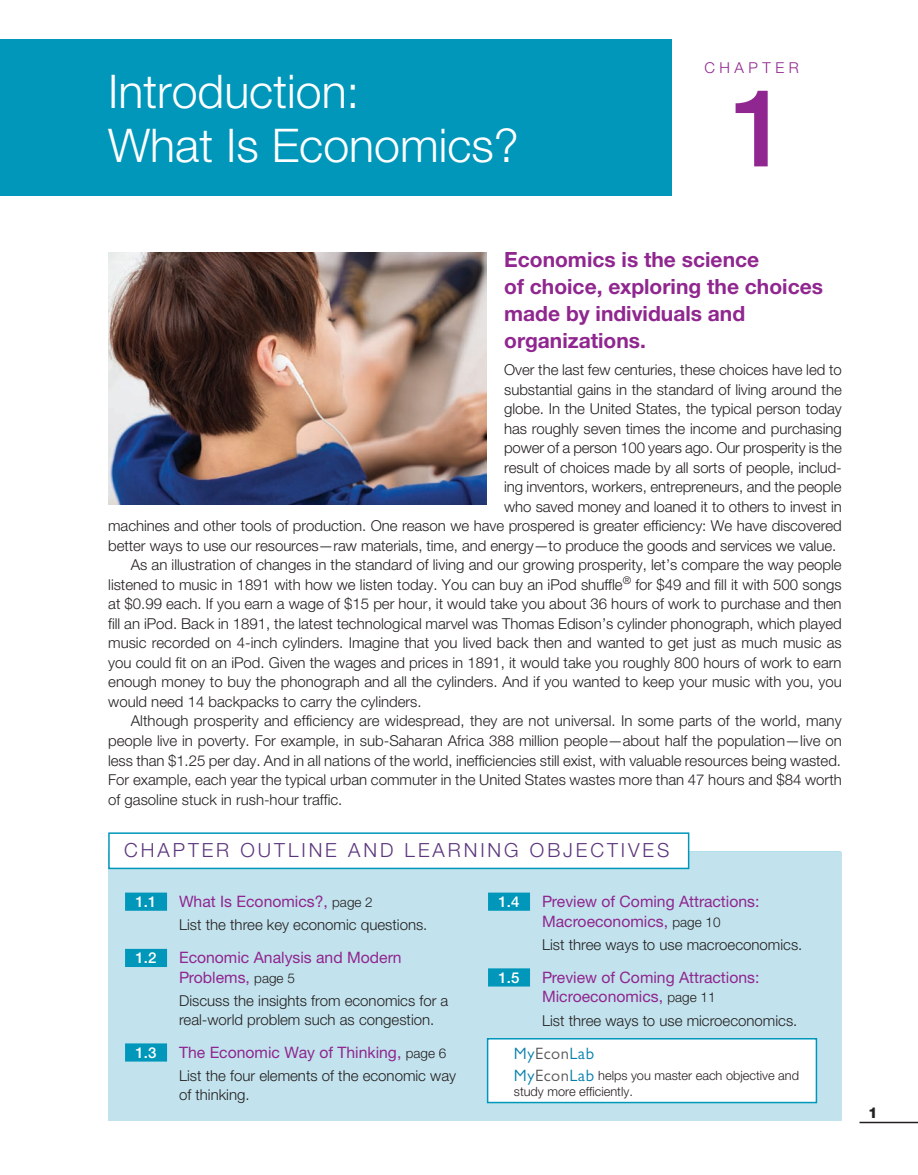
<style>
.page{position:relative;width:918px;height:1175px;background:#fff}
.page>*{position:absolute;margin:0;border:0;box-sizing:border-box;transform-origin:0 0}
.t1{font:500 108px "Helvetica Neue LTW1 G";color:#90268f}
.t2{font:300 46.5px/54px "Helvetica Neue LTW1 G";color:#fff}
.t3{font:700 21px/27px "Helvetica Neue LTW1 G";color:#90268f}
.t4{font:300 19.5px "Helvetica Neue LTW1 G";letter-spacing:.15em;color:#5c367d}
.t5{font:16.5px "Gill Sans MT Pro";letter-spacing:.03em;color:#057faa}
.t6{font:15.75px/19.5px "Helvetica Neue LTW1 G";color:#90268f}
.t7{font:300 15px/18.8px "Helvetica Neue LTW1 G";color:#231f20}
.t8{font:500 15px "Helvetica Neue LTW1 G";color:#fff}
.t9{font:300 15px "Helvetica Neue LTW1 G";color:#90268f}
.t10{font:800 15px "Helvetica Neue LTW1 G";color:#231f20}
.t11{font:300 12.75px/15.8px "Helvetica Neue LTW1 G";color:#231f20}
.s1{font-weight:300;font-size:13.5px;color:#231f20}
.s2{color:#57585a}
.s3{font-family:"Gill Sans MT Pro";font-weight:400;font-size:16.5px;color:#057faa}
.s4{font-family:"Gill Sans MT Pro";font-weight:400;font-size:16.5px;color:#57585a}
</style>
<div class="page">
<hr style="left:859px;top:1121px;width:59px;height:2px;background:#231f20">
<div style="left:0;top:39px;width:671px;height:156px;background:#0097ba"></div>
<hr style="left:108px;top:851px;width:733px;height:2px;background:#0097ba">
<div style="left:108px;top:852px;width:734px;height:268px;background:#c2e3ed"></div>
<div style="left:108px;top:832px;width:581px;height:37px;background:#fff;border:2px solid #0097ba"></div>
<div style="left:487px;top:1038px;width:330px;height:65px;background:#fff;border:2px solid #0097ba"></div>
<div style="left:125px;top:892px;width:42px;height:18px;background:#0097ba"></div>
<div style="left:125px;top:948px;width:42px;height:19px;background:#0097ba"></div>
<div style="left:125px;top:1043px;width:42px;height:18px;background:#0097ba"></div>
<div style="left:488px;top:892px;width:42px;height:18px;background:#0097ba"></div>
<div style="left:488px;top:968px;width:42px;height:18px;background:#0097ba"></div>
<img style="left:108px;top:252px;width:378px;height:253px">
<p class="t2" style="left:108px;top:64px;width:412px">Introduction:<br>What Is Economics?</p>
<p class="t9" style="left:704px;top:58px;width:44px">Chapte</p>
<p class="t9" style="left:789px;top:58px;width:12px">r</p>
<p class="t1" style="left:730px;top:63px;width:62px">1</p>
<p class="t3" style="left:504px;top:246px;width:320px">Economics is the science<br>of choice, exploring the choices made by individuals and organizations.</p>
<p class="t7" style="left:504px;top:360px;width:339px">Over the last few centuries, these choices have led to</p>
<p class="t7" style="left:504px;top:380px;width:339px">substantial gains in the standard of living around the</p>
<p class="t7" style="left:504px;top:399px;width:339px">globe. In the United States, the typical person today</p>
<p class="t7" style="left:504px;top:419px;width:339px">has roughly seven times the income and purchasing</p>
<p class="t7" style="left:504px;top:438px;width:339px">power of a person 100 years ago. Our prosperity is the</p>
<p class="t7" style="left:504px;top:458px;width:339px">result of choices made by all sorts of people, includ-</p>
<p class="t7" style="left:504px;top:477px;width:339px">ing inventors, workers, entrepreneurs, and the people</p>
<p class="t7" style="left:504px;top:497px;width:339px">who saved money and loaned it to others to invest in</p>
<p class="t7" style="left:108px;top:516px;width:735px">machines and other tools of production. One reason we have prospered is greater efficiency: We have discovered</p>
<p class="t7" style="left:108px;top:536px;width:729px">better ways to use our resources—raw materials, time, and energy—to produce the goods and services we value.</p>
<p class="t7" style="left:131px;top:555px;width:713px">As an illustration of changes in the standard of living and our growing prosperity, let’s compare the way people</p>
<p class="t7" style="left:108px;top:575px;width:735px">listened to music in 1891 with how we listen today. You can buy an iPod shuffle<sup>®</sup> for $49 and fill it with 500 songs</p>
<p class="t7" style="left:108px;top:594px;width:735px">at $0.99 each. If you earn a wage of $15 per hour, it would take you about 36 hours of work to purchase and then</p>
<p class="t7" style="left:108px;top:614px;width:735px">fill an iPod. Back in 1891, the latest technological marvel was Thomas Edison’s cylinder phonograph, which played</p>
<p class="t7" style="left:108px;top:633px;width:735px">music recorded on 4-inch cylinders. Imagine that you lived back then and wanted to get just as much music as</p>
<p class="t7" style="left:108px;top:653px;width:735px">you could fit on an iPod. Given the wages and prices in 1891, it would take you roughly 800 hours of work to earn</p>
<p class="t7" style="left:108px;top:672px;width:735px">enough money to buy the phonograph and all the cylinders. And if you wanted to keep your music with you, you</p>
<p class="t7" style="left:108px;top:692px;width:315px">would need 14 backpacks to carry the cylinders.</p>
<p class="t7" style="left:131px;top:711px;width:712px">Although prosperity and efficiency are widespread, they are not universal. In some parts of the world, many</p>
<p class="t7" style="left:108px;top:731px;width:735px">people live in poverty. For example, in sub-Saharan Africa 388 million people—about half the population—live on</p>
<p class="t7" style="left:108px;top:750px;width:734px">less than $1.25 per day. And in all nations of the world, inefficiencies still exist, with valuable resources being wasted.</p>
<p class="t7" style="left:108px;top:770px;width:735px">For example, each year the typical urban commuter in the United States wastes more than 47 hours and $84 worth</p>
<p class="t7" style="left:108px;top:789px;width:236px">of gasoline stuck in rush-hour traffic.</p>
<p class="t4" style="left:124px;top:838px;width:49px">Chapte</p>
<p class="t4" style="left:216px;top:838px;width:54px">r Outli</p>
<p class="t4" style="left:309px;top:838px;width:280px">ne And Learni ng Objecti</p>
<p class="t4" style="left:628px;top:838px;width:28px">ves</p>
<p class="t8" style="left:136px;top:892px;width:22px">1.1</p>
<p class="t6" style="left:179px;top:891px;width:195px">What Is Economics?, <span class="s1">page 2</span></p>
<p class="t7" style="left:179px;top:915px;width:250px">List the three key economic questions.</p>
<p class="t8" style="left:136px;top:948px;width:22px">1.2</p>
<p class="t6" style="left:179px;top:947px;width:224px">Economic Analysis and Modern<br>Problems, <span class="s1">page 5</span></p>
<p class="t7" style="left:179px;top:991px;width:271px">Discuss the insights from economics for a real-world problem such as congestion.</p>
<p class="t8" style="left:136px;top:1043px;width:22px">1.3</p>
<p class="t6" style="left:179px;top:1042px;width:269px">The Economic Way of Thinking, <span class="s1">page 6</span></p>
<p class="t7" style="left:179px;top:1066px;width:279px">List the four elements of the economic way of thinking.</p>
<p class="t8" style="left:499px;top:892px;width:22px">1.4</p>
<p class="t6" style="left:542px;top:891px;width:219px">Preview of Coming Attractions:<br>Macroeconomics, <span class="s1">page 10</span></p>
<p class="t7" style="left:542px;top:935px;width:262px">List three ways to use macroeconomics.</p>
<p class="t8" style="left:499px;top:968px;width:22px">1.5</p>
<p class="t6" style="left:542px;top:967px;width:219px">Preview of Coming Attractions:<br>Microeconomics, <span class="s1">page 11</span></p>
<p class="t7" style="left:542px;top:1010px;width:257px">List three ways to use microeconomics.</p>
<p class="t5" style="left:514px;top:1043px;width:82px">My<span class="s2">Econ</span>Lab</p>
<p class="t11" style="left:514px;top:1068px;width:287px"><span class="s3">My</span><span class="s4">Econ</span><span class="s3">Lab</span> helps you master each objective and study more efficiently.</p>
<p class="t10" style="left:868px;top:1103px;width:11px">1</p>
</div>
